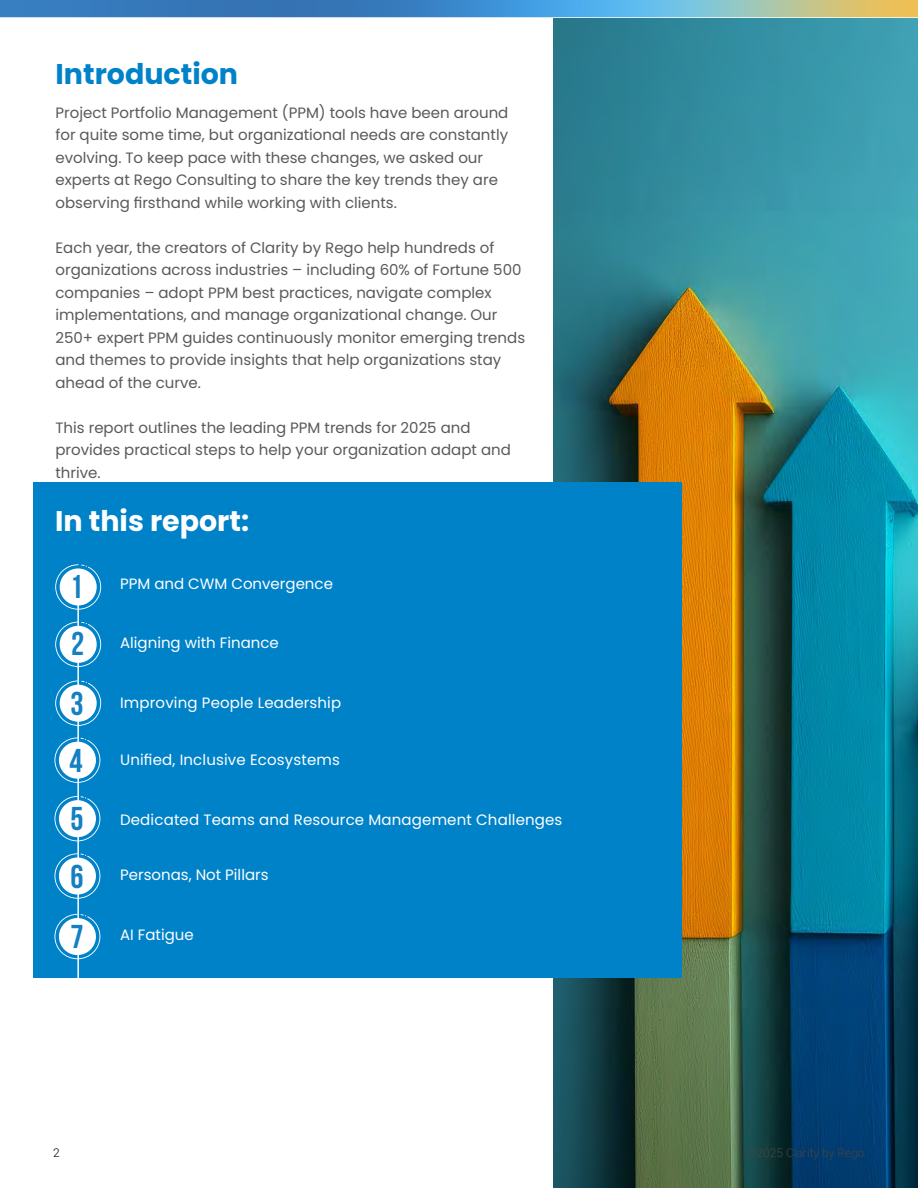
<style>
.page{position:relative;width:918px;height:1188px;background:#fff}
.page>*{position:absolute;margin:0;border:0;box-sizing:border-box;transform-origin:0 0}
.t1{font:700 33px/58.3px "Bebas Neue";color:#1480c2;text-align:justify}
.t2{font:700 28.5px "Poppins";color:#fff}
.t3{font:700 28.5px "Poppins";color:#0082c9}
.t4{font:15px/22.5px "Poppins";color:#58595b}
.t5{font:15px "Poppins";letter-spacing:.01em;color:#fff}
.t6{font:300 12px "Roboto";color:#444}
.t7{font:300 12px "Roboto";color:#000101}
</style>
<div class="page">
<img style="left:553px;top:17px;width:365px;height:1171px">
<img style="left:0;top:0;width:918px;height:17px">
<div style="left:33px;top:482px;width:649px;height:496px;background:#0082c9"></div>
<hr style="left:77px;top:574px;width:2px;height:468px;background:#fff">
<svg style="left:55px;top:564px;width:46px;height:46px"></svg>
<svg style="left:55px;top:622px;width:46px;height:45px"></svg>
<svg style="left:55px;top:681px;width:46px;height:45px"></svg>
<svg style="left:54px;top:738px;width:46px;height:45px"></svg>
<svg style="left:54px;top:796px;width:46px;height:45px"></svg>
<svg style="left:54px;top:853px;width:46px;height:46px"></svg>
<svg style="left:54px;top:914px;width:46px;height:45px"></svg>
<h2 class="t3" style="left:56px;top:57px;width:184px">Introduction</h2>
<p class="t4" style="left:56px;top:101px;width:454px">Project Portfolio Management (PPM) tools have been around for quite some time, but organizational needs are constantly evolving. To keep pace with these changes, we asked our experts at Rego Consulting to share the key trends they are observing firsthand while working with clients.</p>
<p class="t4" style="left:56px;top:236px;width:471px">Each year, the creators of Clarity by Rego help hundreds of organizations across industries – including 60% of Fortune 500 companies – adopt PPM best practices, navigate complex implementations, and manage organizational change. Our 250+ expert PPM guides continuously monitor emerging trends and themes to provide insights that help organizations stay ahead of the curve.</p>
<p class="t4" style="left:56px;top:416px;width:457px">This report outlines the leading PPM trends for 2025 and provides practical steps to help your organization adapt and thrive.</p>
<h2 class="t2" style="left:55px;top:504px;width:195px">In this report:</h2>
<h1 class="t1" style="left:69px;top:557px;width:16px">1<br>2<br>3<br>4<br>5<br>6<br>7</h1>
<p class="t5" style="left:120px;top:575px;width:214px">PPM and CWM Convergence</p>
<p class="t5" style="left:120px;top:634px;width:160px">Aligning with Finance</p>
<p class="t5" style="left:120px;top:694px;width:223px">Improving People Leadership</p>
<p class="t5" style="left:120px;top:751px;width:221px">Unified, Inclusive Ecosystems</p>
<p class="t5" style="left:120px;top:811px;width:444px">Dedicated Teams and Resource Management Challenges</p>
<p class="t5" style="left:120px;top:866px;width:150px">Personas, Not Pillars</p>
<p class="t5" style="left:120px;top:926px;width:75px">AI Fatigue</p>
<p class="t7" style="left:53px;top:1145px;width:8px">2</p>
<p class="t6" style="left:747px;top:1145px;width:119px">©2025 Clarity by Rego</p>
</div>
